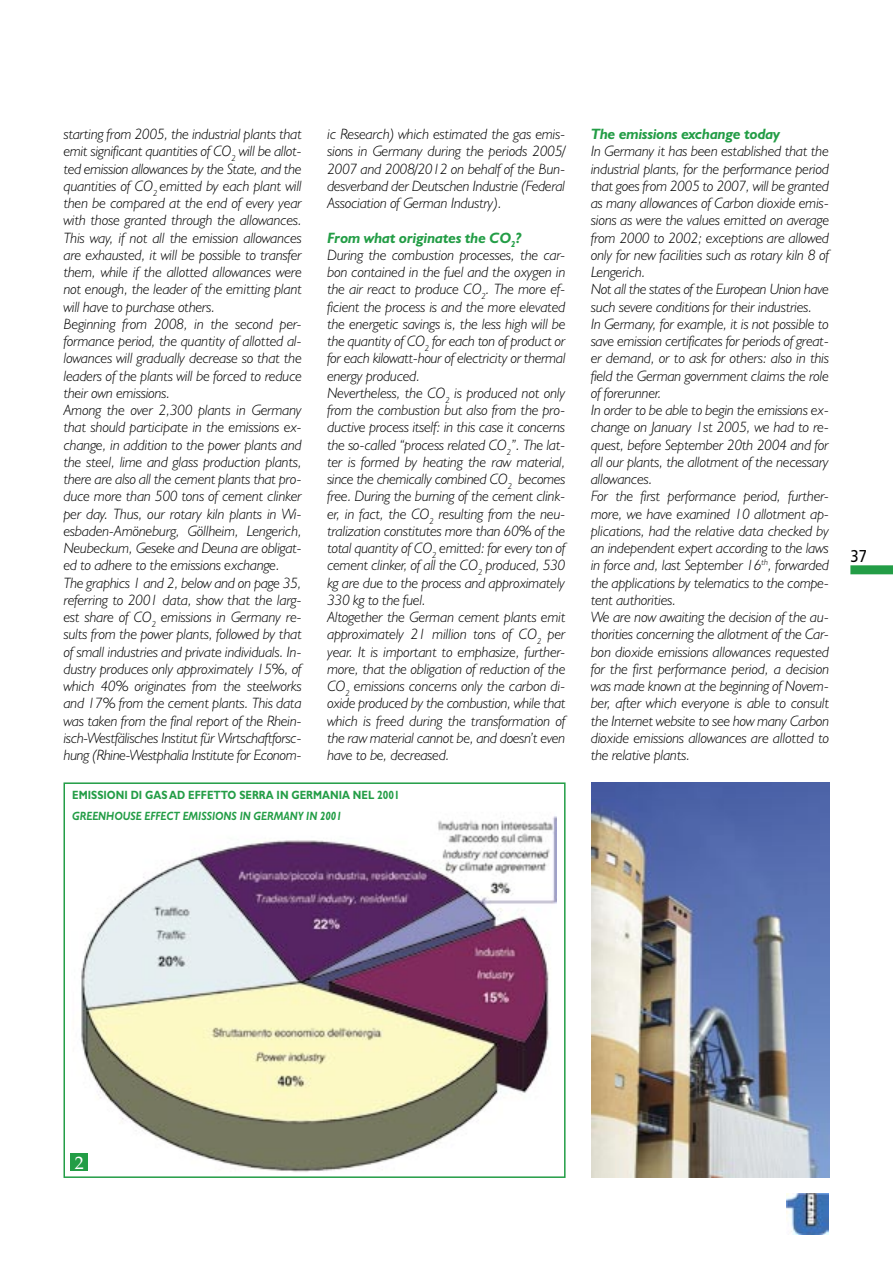
<style>
.page{position:relative;width:893px;height:1263px;background:#fff}
.page>*{position:absolute;margin:0;border:0;box-sizing:border-box;transform-origin:0 0}
.t1{font:18px "Palatino";color:#fff}
.t2{font:17.25px "Humanist 777 BT Roman B";color:#000;scale:.85 1}
.t3{font:italic 300 15px/17.2px "Humanist 521 BT";letter-spacing:-.005em;color:#000}
.t4{font:italic 700 15px "Humanist 521 BT";letter-spacing:-.01em;color:#239d46}
.t5{font:700 12px "Gill Sans";color:#239d46;scale:.85 1}
.t6{font:italic 700 12px "Gill Sans";color:#239d46;scale:.85 1}
.s1{font-weight:700;color:#239d46}
</style>
<div class="page">
<div style="left:850px;top:565px;width:43px;height:9px;background:#239d46"></div>
<img style="left:787px;top:1193px;width:41px;height:42px">
<img style="left:71px;top:816px;width:486px;height:356px">
<div style="left:63px;top:782px;width:503px;height:396px;border:2px solid #239d46"></div>
<img style="left:591px;top:782px;width:238px;height:396px">
<div style="left:71px;top:1154px;width:17px;height:17px;background:#239d46"></div>
<p class="t3" style="left:64px;top:125px;width:240px">starting from 2005, the industrial plants that emit significant quantities of CO<sub>2</sub> will be allot&shy;ted emission allowances by the State, and the quantities of CO<sub>2</sub> emitted by each plant will then be compared at the end of every year with those granted through the allowances.<br>This way, if not all the emission allowances are exhausted, it will be possible to transfer them, while if the allotted allowances were not enough, the leader of the emitting plant will have to purchase others.<br>Beginning from 2008, in the second per&shy;formance period, the quantity of allotted al&shy;lowances will gradually decrease so that the leaders of the plants will be forced to reduce their own emissions.<br>Among the over 2,300 plants in Germany that should participate in the emissions ex&shy;change, in addition to the power plants and the steel, lime and glass production plants, there are also all the cement plants that pro&shy;duce more than 500 tons of cement clinker per day. Thus, our rotary kiln plants in Wi&shy;esbaden-Amöneburg, Göllheim, Lengerich, Neubeckum, Geseke and Deuna are obligat&shy;ed to adhere to the emissions exchange.<br>The graphics 1 and 2, below and on page 35, referring to 2001 data, show that the larg&shy;est share of CO<sub>2</sub> emissions in Germany re&shy;sults from the power plants, followed by that of small industries and private individuals. In&shy;dustry produces only approximately 15%, of which 40% originates from the steelworks and 17% from the cement plants. This data was taken from the final report of the Rhein&shy;isch-Westfälisches Institut für Wirtschaftforsc&shy;hung (Rhine-Westphalia Institute for Econom-</p>
<p class="t3" style="left:327px;top:125px;width:240px;text-align:justify">ic Research) which estimated the gas emis&shy;sions in Germany during the periods 2005/ 2007 and 2008/2012 on behalf of the Bun&shy;desverband der Deutschen Industrie (Federal Association of German Industry).</p>
<p class="t3" style="left:327px;top:229px;width:240px"><span class="s1">From what originates the CO</span><sub>2</sub><span class="s1">?<br></span>During the combustion processes, the car&shy;bon contained in the fuel and the oxygen in the air react to produce CO<sub>2</sub>. The more ef&shy;ficient the process is and the more elevated the energetic savings is, the less high will be the quantity of CO<sub>2</sub> for each ton of product or for each kilowatt-hour of electricity or thermal energy produced.<br>Nevertheless, the CO<sub>2</sub> is produced not only from the combustion but also from the pro&shy;ductive process itself: in this case it concerns the so-called “process related CO<sub>2</sub>”. The lat&shy;ter is formed by heating the raw material, since the chemically combined CO<sub>2</sub> becomes free. During the burning of the cement clink&shy;er, in fact, the CO<sub>2</sub> resulting from the neu&shy;tralization constitutes more than 60% of the total quantity of CO<sub>2</sub> emitted: for every ton of cement clinker, of all the CO<sub>2</sub> produced, 530 kg are due to the process and approximately 330 kg to the fuel.<br>Altogether the German cement plants emit approximately 21 million tons of CO<sub>2</sub> per year. It is important to emphasize, further&shy;more, that the obligation of reduction of the CO<sub>2</sub> emissions concerns only the carbon di&shy;oxide produced by the combustion, while that which is freed during the transformation of the raw material cannot be, and doesn’t even have to be, decreased.</p>
<p class="t5" style="left:72px;top:788px;width:387px">EMISSIONI DI GAS AD EFFETTO SERRA IN GERMANIA NEL 2001</p>
<p class="t6" style="left:72px;top:809px;width:319px">GREENHOUSE EFFECT EMISSIONS IN GERMANY IN 2001</p>
<p class="t4" style="left:591px;top:125px;width:190px">The emissions exchange today</p>
<p class="t3" style="left:591px;top:142px;width:240px">In Germany it has been established that the industrial plants, for the performance period that goes from 2005 to 2007, will be granted as many allowances of Carbon dioxide emis&shy;sions as were the values emitted on average from 2000 to 2002; exceptions are allowed only for new facilities such as rotary kiln 8 of Lengerich.<br>Not all the states of the European Union have such severe conditions for their industries.<br>In Germany, for example, it is not possible to save emission certificates for periods of great&shy;er demand, or to ask for others: also in this field the German government claims the role of forerunner.<br>In order to be able to begin the emissions ex&shy;change on January 1st 2005, we had to re&shy;quest, before September 20th 2004 and for all our plants, the allotment of the necessary allowances.<br>For the first performance period, further&shy;more, we have examined 10 allotment ap&shy;plications, had the relative data checked by an independent expert according to the laws in force and, last September 16<sup>th</sup>, forwarded the applications by telematics to the compe&shy;tent authorities.<br>We are now awaiting the decision of the au&shy;thorities concerning the allotment of the Car&shy;bon dioxide emissions allowances requested for the first performance period, a decision was made known at the beginning of Novem&shy;ber, after which everyone is able to consult the Internet website to see how many Carbon dioxide emissions allowances are allotted to the relative plants.</p>
<p class="t2" style="left:850px;top:546px;width:21px">37</p>
<p class="t1" style="left:75px;top:1152px;width:10px">2</p>
</div>
